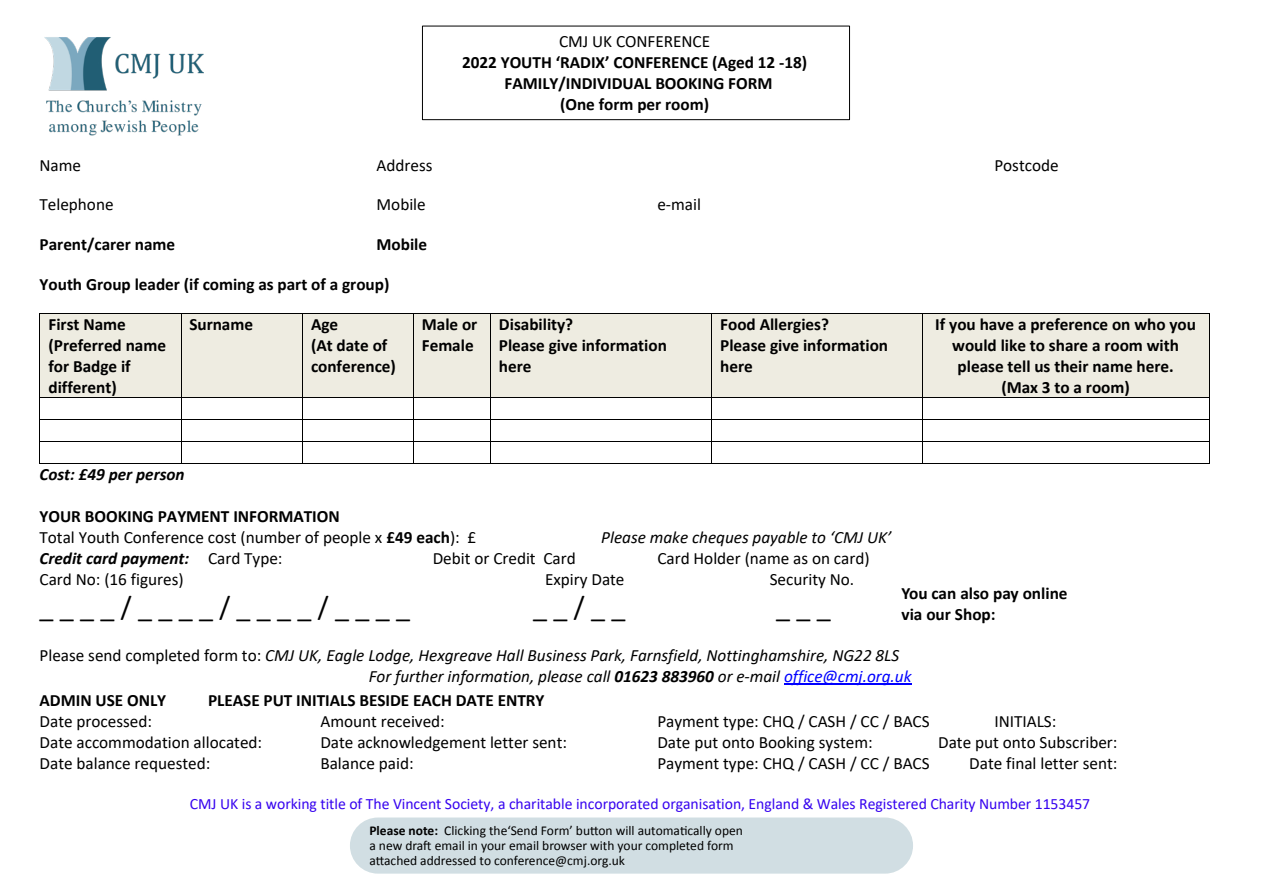
<style>
.page{position:relative;width:1263px;height:893px;background:#fff}
.page>*{position:absolute;margin:0;border:0;box-sizing:border-box;transform-origin:0 0}
.t1{font:28.05px "Calibri";color:#000}
.t2{font:700 17.25px/21px "Calibri";color:#000}
.t3{font:17.25px/21px "Calibri";color:#000}
.t4{font:italic 17.25px/21px "Calibri";color:#000}
.t5{font:italic 700 17.25px "Calibri";color:#000}
.t6{font:15.75px "Calibri";letter-spacing:-.005em;color:#3603ef}
.t7{font:13.5px/15px "Calibri";color:#000}
.s1{font-weight:700}
.s2{font-weight:400;font-style:normal}
.s3{font-style:normal}
.s4{color:#00f}
</style>
<div class="page">
<div style="left:40px;top:314px;width:141px;height:84px;background:#eeece1"></div>
<div style="left:181px;top:314px;width:121px;height:84px;background:#eeece1"></div>
<div style="left:303px;top:314px;width:110px;height:84px;background:#eeece1"></div>
<div style="left:414px;top:314px;width:76px;height:84px;background:#eeece1"></div>
<div style="left:491px;top:314px;width:220px;height:84px;background:#eeece1"></div>
<div style="left:712px;top:314px;width:210px;height:84px;background:#eeece1"></div>
<div style="left:922px;top:314px;width:287px;height:84px;background:#eeece1"></div>
<hr style="left:40px;top:313px;width:141px;height:1px;background:#000">
<hr style="left:181px;top:313px;width:121px;height:1px;background:#000">
<hr style="left:303px;top:313px;width:110px;height:1px;background:#000">
<hr style="left:414px;top:313px;width:76px;height:1px;background:#000">
<hr style="left:491px;top:313px;width:220px;height:1px;background:#000">
<hr style="left:712px;top:313px;width:210px;height:1px;background:#000">
<hr style="left:922px;top:313px;width:287px;height:1px;background:#000">
<hr style="left:40px;top:314px;width:1px;height:84px;background:#000">
<hr style="left:181px;top:314px;width:1px;height:84px;background:#000">
<hr style="left:302px;top:314px;width:1px;height:84px;background:#000">
<hr style="left:413px;top:314px;width:1px;height:84px;background:#000">
<hr style="left:490px;top:314px;width:1px;height:84px;background:#000">
<hr style="left:711px;top:314px;width:1px;height:84px;background:#000">
<hr style="left:922px;top:314px;width:1px;height:84px;background:#000">
<hr style="left:1209px;top:314px;width:1px;height:84px;background:#000">
<hr style="left:40px;top:398px;width:141px;height:1px;background:#000">
<hr style="left:181px;top:398px;width:121px;height:1px;background:#000">
<hr style="left:303px;top:398px;width:110px;height:1px;background:#000">
<hr style="left:414px;top:398px;width:76px;height:1px;background:#000">
<hr style="left:491px;top:398px;width:220px;height:1px;background:#000">
<hr style="left:712px;top:398px;width:210px;height:1px;background:#000">
<hr style="left:922px;top:398px;width:287px;height:1px;background:#000">
<hr style="left:40px;top:419px;width:141px;height:1px;background:#000">
<hr style="left:181px;top:419px;width:121px;height:1px;background:#000">
<hr style="left:303px;top:419px;width:110px;height:1px;background:#000">
<hr style="left:414px;top:419px;width:76px;height:1px;background:#000">
<hr style="left:491px;top:419px;width:220px;height:1px;background:#000">
<hr style="left:712px;top:419px;width:210px;height:1px;background:#000">
<hr style="left:922px;top:419px;width:287px;height:1px;background:#000">
<hr style="left:40px;top:441px;width:141px;height:1px;background:#000">
<hr style="left:181px;top:441px;width:121px;height:1px;background:#000">
<hr style="left:303px;top:441px;width:110px;height:1px;background:#000">
<hr style="left:414px;top:441px;width:76px;height:1px;background:#000">
<hr style="left:491px;top:441px;width:220px;height:1px;background:#000">
<hr style="left:712px;top:441px;width:210px;height:1px;background:#000">
<hr style="left:922px;top:441px;width:287px;height:1px;background:#000">
<hr style="left:40px;top:463px;width:141px;height:1px;background:#000">
<svg style="left:181px;top:399px;width:1px;height:64px"></svg>
<hr style="left:181px;top:463px;width:121px;height:1px;background:#000">
<svg style="left:302px;top:398px;width:1px;height:66px"></svg>
<hr style="left:303px;top:463px;width:110px;height:1px;background:#000">
<svg style="left:413px;top:398px;width:1px;height:66px"></svg>
<hr style="left:414px;top:463px;width:76px;height:1px;background:#000">
<svg style="left:490px;top:398px;width:1px;height:66px"></svg>
<hr style="left:491px;top:463px;width:220px;height:1px;background:#000">
<svg style="left:711px;top:398px;width:1px;height:66px"></svg>
<hr style="left:712px;top:463px;width:210px;height:1px;background:#000">
<svg style="left:922px;top:399px;width:1px;height:64px"></svg>
<hr style="left:922px;top:463px;width:287px;height:1px;background:#000">
<svg style="left:1209px;top:398px;width:1px;height:66px"></svg>
<hr style="left:784px;top:684px;width:128px;height:1px;background:#00f">
<div style="left:422px;top:26px;width:428px;height:94px;border:1px solid #000"></div>
<img style="left:45px;top:37px;width:158px;height:99px">
<div style="left:350px;top:817px;width:563px;height:57px;background:#d1dee3;border-radius:28px"></div>
<p class="t3" style="left:559px;top:30px;width:153px">CMJ UK CONFERENCE</p>
<p class="t2" style="left:462px;top:52px;width:346px;text-align:center">2022 YOUTH ‘RADIX’ CONFERENCE (Aged 12 -18)<br>FAMILY/INDIVIDUAL BOOKING FORM<br>(One form per room)</p>
<p class="t3" style="left:40px;top:154px;width:43px">Name</p>
<p class="t3" style="left:377px;top:154px;width:57px">Address</p>
<p class="t3" style="left:994px;top:154px;width:66px">Postcode</p>
<p class="t3" style="left:40px;top:194px;width:75px">Telephone</p>
<p class="t3" style="left:377px;top:194px;width:51px">Mobile</p>
<p class="t3" style="left:657px;top:194px;width:45px">e-mail</p>
<p class="t2" style="left:40px;top:234px;width:137px">Parent/carer name</p>
<p class="t2" style="left:377px;top:234px;width:52px">Mobile</p>
<p class="t2" style="left:40px;top:273px;width:351px">Youth Group leader (if coming as part of a group)</p>
<p class="t2" style="left:49px;top:314px;width:119px">First Name (Preferred name for Badge if different)</p>
<p class="t2" style="left:189px;top:314px;width:65px">Surname</p>
<p class="t2" style="left:311px;top:314px;width:86px">Age<br>(At date of conference)</p>
<p class="t2" style="left:422px;top:314px;width:57px">Male or<br>Female</p>
<p class="t2" style="left:499px;top:314px;width:169px">Disability?<br>Please give information here</p>
<p class="t2" style="left:720px;top:314px;width:169px">Food Allergies?<br>Please give information here</p>
<p class="t2" style="left:935px;top:314px;width:262px;text-align:center">If you have a preference on who you would like to share a room with please tell us their name here.<br>(Max 3 to a room)</p>
<p class="t5" style="left:40px;top:462px;width:147px">Cost: £49 per person</p>
<p class="t3" style="left:40px;top:505px;width:438px"><span class="s1">YOUR BOOKING PAYMENT INFORMATION<br></span>Total Youth Conference cost (number of people x <span class="s1">£49 each</span>): £</p>
<p class="t4" style="left:601px;top:526px;width:292px">Please make cheques payable to ‘CMJ UK’</p>
<p class="t5" style="left:40px;top:546px;width:244px">Credit card payment: <span class="s2">Card Type:</span></p>
<p class="t3" style="left:433px;top:547px;width:145px">Debit or Credit Card</p>
<p class="t3" style="left:657px;top:547px;width:214px">Card Holder (name as on card)</p>
<p class="t3" style="left:40px;top:568px;width:145px">Card No: (16 figures)</p>
<p class="t3" style="left:545px;top:568px;width:81px">Expiry Date</p>
<p class="t3" style="left:770px;top:568px;width:86px">Security No.</p>
<h1 class="t1" style="left:40px;top:587px;width:372px">_ _ _ _ / _ _ _ _/_ _ _ _ / _ _ _ _</h1>
<h1 class="t1" style="left:533px;top:587px;width:94px">_ _ / _ _</h1>
<h1 class="t1" style="left:776px;top:587px;width:56px">_ _ _</h1>
<p class="t4" style="left:369px;top:644px;width:544px;text-indent:-329px"><span class="s3">Please send completed form to:</span> CMJ UK, Eagle Lodge, Hexgreave Hall Business Park, Farnsfield, Nottinghamshire, NG22 8LS<br>For further information, please call <span class="s1">01623 883960</span> or e-mail <span class="s4">office@cmj.org.uk</span></p>
<p class="t2" style="left:901px;top:582px;width:168px">You can also pay online via our Shop:</p>
<p class="t2" style="left:40px;top:689px;width:128px">ADMIN USE ONLY</p>
<p class="t2" style="left:208px;top:689px;width:338px">PLEASE PUT INITIALS BESIDE EACH DATE ENTRY</p>
<p class="t3" style="left:40px;top:710px;width:114px">Date processed:</p>
<p class="t3" style="left:320px;top:710px;width:126px">Amount received:</p>
<p class="t3" style="left:657px;top:710px;width:274px">Payment type: CHQ / CASH / CC / BACS</p>
<p class="t3" style="left:994px;top:710px;width:64px">INITIALS:</p>
<p class="t3" style="left:40px;top:731px;width:224px">Date accommodation allocated:</p>
<p class="t3" style="left:320px;top:731px;width:248px">Date acknowledgement letter sent:</p>
<p class="t3" style="left:657px;top:731px;width:217px">Date put onto Booking system:</p>
<p class="t3" style="left:938px;top:731px;width:181px">Date put onto Subscriber:</p>
<p class="t3" style="left:40px;top:752px;width:172px">Date balance requested:</p>
<p class="t3" style="left:320px;top:752px;width:95px">Balance paid:</p>
<p class="t3" style="left:657px;top:752px;width:274px">Payment type: CHQ / CASH / CC / BACS</p>
<p class="t3" style="left:969px;top:752px;width:150px">Date final letter sent:</p>
<p class="t6" style="left:190px;top:793px;width:902px">CMJ UK is a working title of The Vincent Society, a charitable incorporated organisation, England &amp; Wales Registered Charity Number 1153457</p>
<p class="t7" style="left:369px;top:823px;width:375px"><span class="s1">Please note:</span> Clicking the‘Send Form’ button will automatically open a new draft email in your email browser with your completed form attached addressed to conference@cmj.org.uk</p>
</div>
